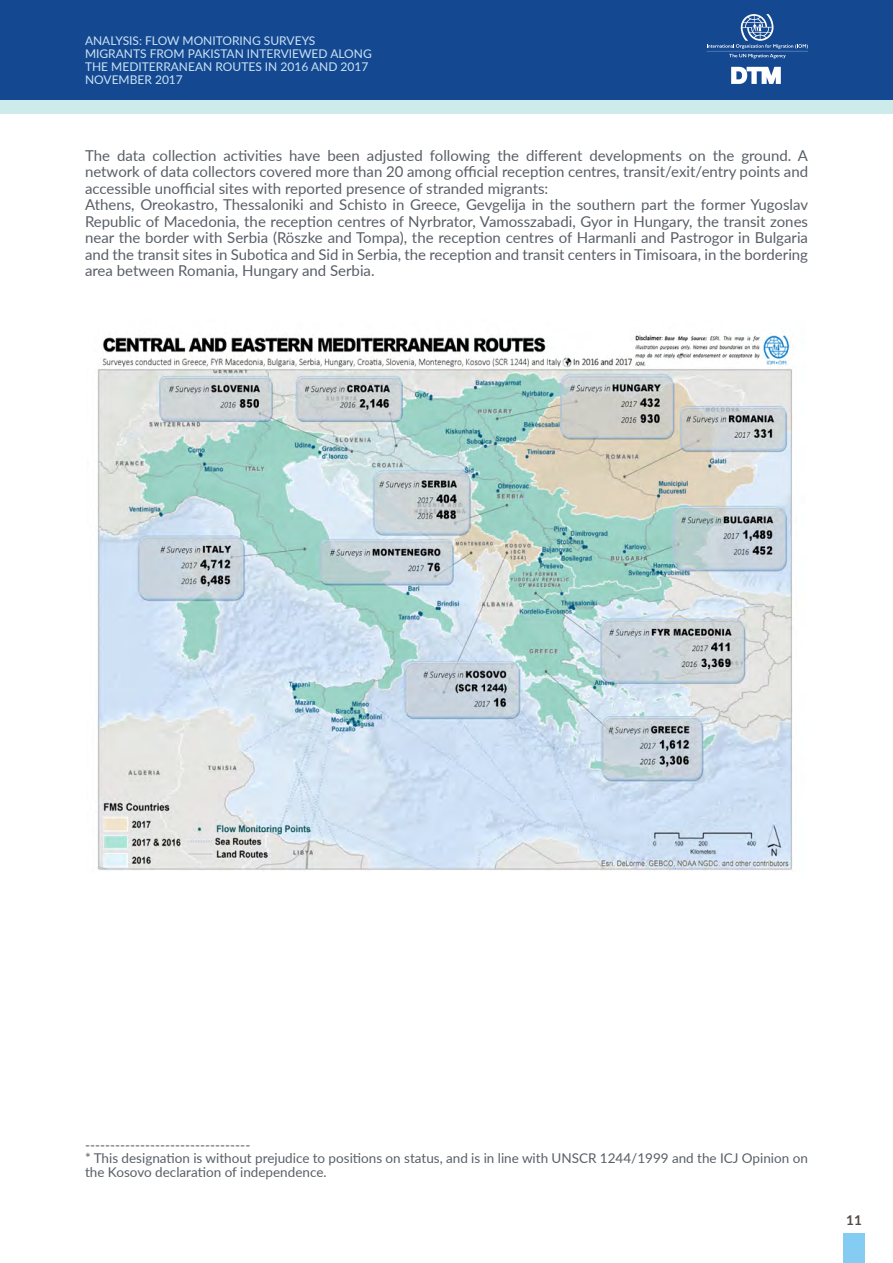
<style>
.page{position:relative;width:893px;height:1263px;background:#fff}
.page>*{position:absolute;margin:0;border:0;box-sizing:border-box;transform-origin:0 0}
.t1{font:15px/16.5px "Lato";color:#595f67}
.t2{font:13.5px/13.5px "Lato";color:#595f67}
.t3{font:700 13.5px "Lato";color:#524b48}
.t4{font:12px/12.8px "Lato";color:#cce2f5}
</style>
<div class="page">
<div style="left:843px;top:1233px;width:21px;height:30px;background:#84ccf1"></div>
<div style="left:0;top:41px;width:893px;height:72px;background:#ceebec"></div>
<div style="left:0;top:0;width:893px;height:100px;background:#144991"></div>
<svg style="left:707px;top:14px;width:101px;height:44px"></svg>
<svg style="left:731px;top:67px;width:50px;height:17px"></svg>
<img style="left:97px;top:333px;width:697px;height:539px">
<p class="t4" style="left:85px;top:34px;width:288px">ANALYSIS: FLOW MONITORING SURVEYS MIGRANTS FROM PAKISTAN INTERVIEWED ALONG THE MEDITERRANEAN ROUTES IN 2016 AND 2017<br>NOVEMBER 2017</p>
<p class="t1" style="left:85px;top:146px;width:725px">The data collection activities have been adjusted following the different developments on the ground. A network of data collectors covered more than 20 among official reception centres, transit/exit/entry points and accessible unofficial sites with reported presence of stranded migrants:<br>Athens, Oreokastro, Thessaloniki and Schisto in Greece, Gevgelija in the southern part the former Yugoslav Republic of Macedonia, the reception centres of Nyrbrator, Vamosszabadi, Gyor in Hungary, the transit zones near the border with Serbia (Röszke and Tompa), the reception centres of Harmanli and Pastrogor in Bulgaria and the transit sites in Subotica and Sid in Serbia, the reception and transit centers in Timisoara, in the bordering area between Romania, Hungary and Serbia.</p>
<p class="t2" style="left:85px;top:1138px;width:724px">---------------------------------<br>* This designation is without prejudice to positions on status, and is in line with UNSCR 1244/1999 and the ICJ Opinion on the Kosovo declaration of independence.</p>
<p class="t3" style="left:846px;top:1210px;width:17px">11</p>
</div>
